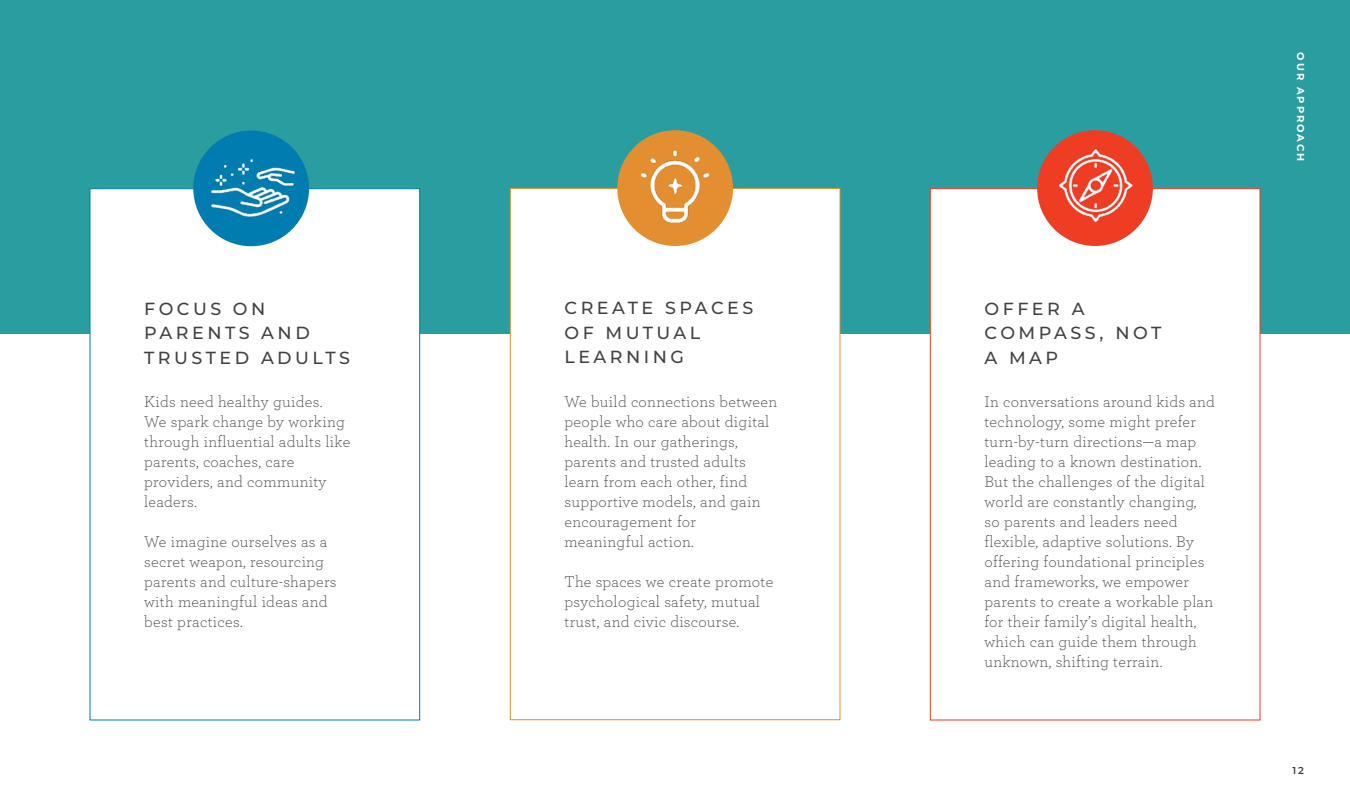
<style>
.page{position:relative;width:1350px;height:810px;background:#fff}
.page>*{position:absolute;margin:0;border:0;box-sizing:border-box;transform-origin:0 0}
.t1{font:500 17.5px/24.5px "Montserrat";letter-spacing:.2em;color:#414042}
.t2{font:300 16.25px/20px "Archer";letter-spacing:.02em;color:#414042}
.t3{font:700 10px "Montserrat";letter-spacing:.2em;color:#fff}
.t4{font:600 10px "Montserrat";color:#414042}
</style>
<div class="page">
<div style="left:0;top:0;width:1350px;height:334px;background:#2a9da0"></div>
<div style="left:90px;top:188px;width:330px;height:532px;background:#fff;border:1px solid #007cb0"></div>
<div style="left:510px;top:188px;width:330px;height:532px;background:#fff;border:1px solid #e38e31"></div>
<div style="left:930px;top:188px;width:330px;height:532px;background:#fff;border:1px solid #ef3d24"></div>
<div style="left:193px;top:130px;width:116px;height:116px;background:#007cb0;border-radius:50%"></div>
<div style="left:617px;top:130px;width:116px;height:116px;background:#e38e31;border-radius:50%"></div>
<div style="left:1037px;top:130px;width:116px;height:116px;background:#ef3d24;border-radius:50%"></div>
<img style="left:201px;top:144px;width:103px;height:82px">
<img style="left:631px;top:149px;width:88px;height:89px">
<img style="left:1053px;top:145px;width:89px;height:93px">
<p class="t1" style="left:144px;top:295px;width:207px">FOCUS ON<br>PARENTS AND<br>TRUSTED ADULTS</p>
<p class="t2" style="left:144px;top:391px;width:208px">Kids need healthy guides.<br>We spark change by working through influential adults like parents, coaches, care providers, and community leaders.</p>
<p class="t2" style="left:144px;top:531px;width:194px">We imagine ourselves as a secret weapon, resourcing parents and culture-shapers with meaningful ideas and best practices.</p>
<p class="t1" style="left:565px;top:295px;width:190px">CREATE SPACES<br>OF MUTUAL<br>LEARNING</p>
<p class="t2" style="left:565px;top:391px;width:214px">We build connections between people who care about digital health. In our gatherings, parents and trusted adults learn from each other, find supportive models, and gain encouragement for meaningful action.</p>
<p class="t2" style="left:565px;top:571px;width:210px">The spaces we create promote psychological safety, mutual trust, and civic discourse.</p>
<p class="t1" style="left:985px;top:295px;width:178px">OFFER A<br>COMPASS, NOT<br>A MAP</p>
<p class="t2" style="left:985px;top:391px;width:232px">In conversations around kids and technology, some might prefer turn-by-turn directions—a map leading to a known destination.<br>But the challenges of the digital world are constantly changing, so parents and leaders need flexible, adaptive solutions. By offering foundational principles and frameworks, we empower parents to create a workable plan for their family’s digital health, which can guide them through unknown, shifting terrain.</p>
<p class="t3" style="left:1308px;top:52px;width:111px;rotate:90deg">OUR APPROACH</p>
<p class="t4" style="left:1292px;top:763px;width:13px">12</p>
</div>
